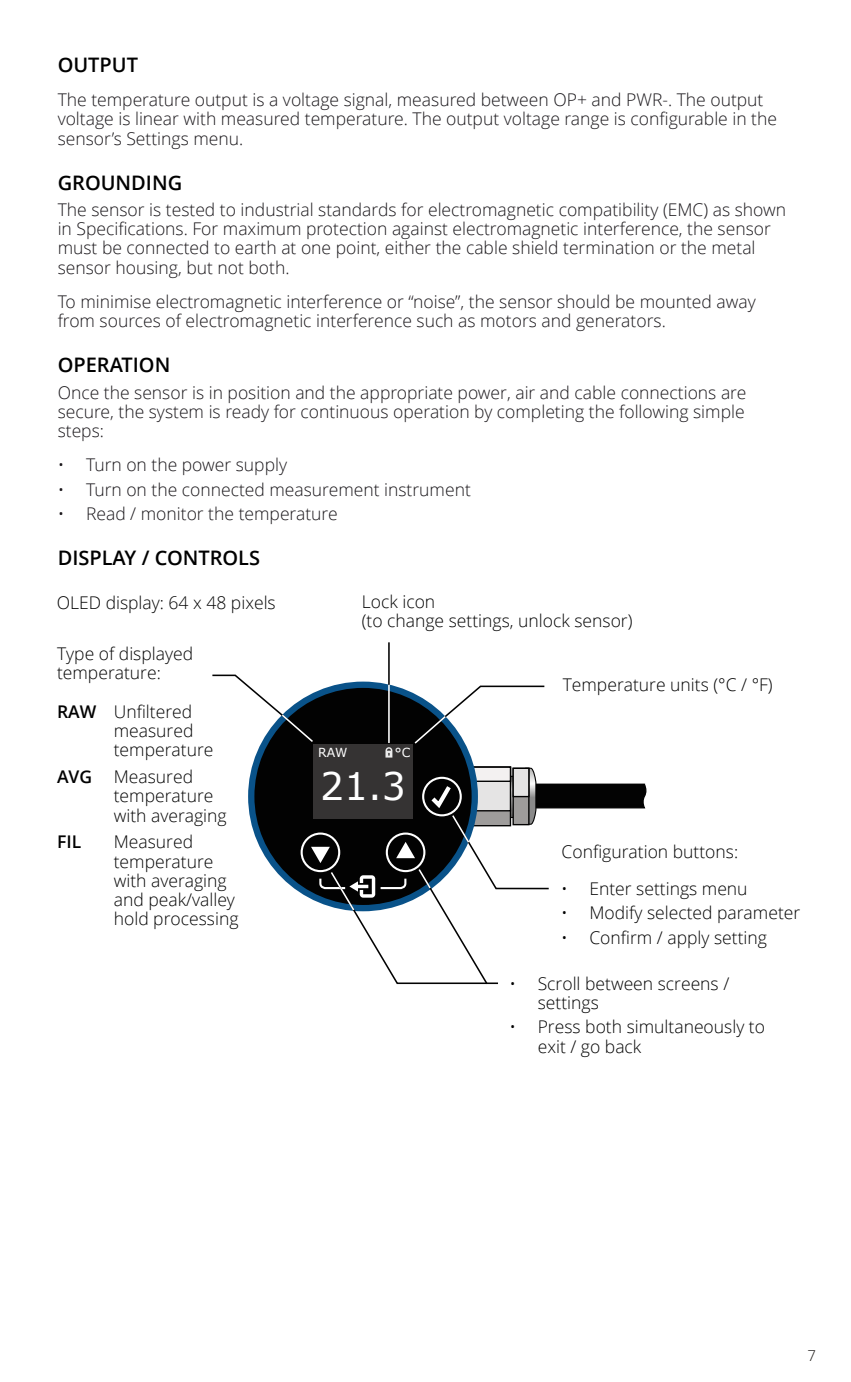
<style>
.page{position:relative;width:851px;height:1382px;background:#fff}
.page>*{position:absolute;margin:0;border:0;box-sizing:border-box;transform-origin:0 0}
.t1{font:38px "MS Reference Sans Serif";color:#fff}
.t2{font:600 20px "Open Sans";color:#000}
.t3{font:300 17.5px/19.2px "Open Sans";color:#1a171b}
.t4{font:300 17.5px/19.2px "Open Sans";color:#020202}
.t5{font:600 17.5px "Open Sans";color:#020202}
.t6{font:300 15px "Open Sans";color:#1e1b19}
.t7{font:12.5px "MS Reference Sans Serif";color:#fff}
.s1{font-weight:600}
</style>
<div class="page">
<div style="left:465px;top:766px;width:46px;height:16px;background:#202020"></div>
<div style="left:253px;top:685px;width:223px;height:224px;background:#020202;border-radius:50%"></div>
<div style="left:313px;top:744px;width:100px;height:75px;background:#353333"></div>
<svg style="left:301px;top:834px;width:38px;height:37px"></svg>
<div style="left:300px;top:832px;width:40px;height:40px;border:2px solid #fff;border-radius:50%"></div>
<svg style="left:311px;top:767px;width:335px;height:218px"></svg>
<svg style="left:411px;top:685px;width:134px;height:61px"></svg>
<svg style="left:212px;top:674px;width:104px;height:70px"></svg>
<hr style="left:388px;top:685px;width:1px;height:58px;background:#fff">
<hr style="left:388px;top:642px;width:1px;height:43px;background:#020202">
<svg style="left:385px;top:747px;width:7px;height:11px"></svg>
<p class="t2" style="left:58px;top:57px;width:82px">OUTPUT</p>
<p class="t3" style="left:58px;top:92px;width:720px">The temperature output is a voltage signal, measured between OP+ and PWR-. The output voltage is linear with measured temperature. The output voltage range is configurable in the sensor’s Settings menu.</p>
<p class="t2" style="left:58px;top:174px;width:126px">GROUNDING</p>
<p class="t3" style="left:58px;top:202px;width:729px">The sensor is tested to industrial standards for electromagnetic compatibility (EMC) as shown in Specifications. For maximum protection against electromagnetic interference, the sensor must be connected to earth at one point, either the cable shield termination or the metal sensor housing, but not both.</p>
<p class="t3" style="left:58px;top:294px;width:699px">To minimise electromagnetic interference or “noise”, the sensor should be mounted away from sources of electromagnetic interference such as motors and generators.</p>
<p class="t2" style="left:58px;top:357px;width:114px">OPERATION</p>
<p class="t3" style="left:58px;top:384px;width:690px;text-align:justify">Once the sensor is in position and the appropriate power, air and cable connections are secure, the system is ready for continuous operation by completing the following simple steps:</p>
<p class="t3" style="left:58px;top:457px;width:231px">• Turn on the power supply</p>
<p class="t3" style="left:58px;top:481px;width:414px">• Turn on the connected measurement instrument</p>
<p class="t3" style="left:58px;top:506px;width:281px">• Read / monitor the temperature</p>
<p class="t2" style="left:58px;top:550px;width:204px">DISPLAY / CONTROLS</p>
<p class="t4" style="left:57px;top:595px;width:220px">OLED display: 64 x 48 pixels</p>
<p class="t4" style="left:57px;top:646px;width:138px">Type of displayed temperature:</p>
<p class="t4" style="left:114px;top:704px;width:101px;text-indent:-57px"><span class="s1">RAW</span> Unfiltered measured temperature</p>
<p class="t4" style="left:114px;top:769px;width:114px;text-indent:-57px"><span class="s1">AVG</span> Measured temperature with averaging</p>
<p class="t5" style="left:57px;top:835px;width:26px">FIL</p>
<p class="t4" style="left:114px;top:834px;width:126px">Measured temperature with averaging and peak/valley hold processing</p>
<p class="t4" style="left:362px;top:594px;width:272px">Lock icon<br>(to change settings, unlock sensor)</p>
<p class="t7" style="left:318px;top:747px;width:31px">RAW</p>
<p class="t7" style="left:395px;top:747px;width:17px">°C</p>
<h1 class="t1" style="left:320px;top:771px;width:87px">21.3</h1>
<p class="t4" style="left:562px;top:676px;width:211px">Temperature units (°C / °F)</p>
<p class="t4" style="left:561px;top:844px;width:178px">Configuration buttons:</p>
<p class="t4" style="left:561px;top:881px;width:188px">• Enter settings menu</p>
<p class="t4" style="left:561px;top:905px;width:241px">• Modify selected parameter</p>
<p class="t4" style="left:561px;top:929px;width:207px">• Confirm / apply setting</p>
<p class="t4" style="left:537px;top:976px;width:193px;text-indent:-28px">• Scroll between screens / settings</p>
<p class="t4" style="left:537px;top:1019px;width:229px;text-indent:-28px">• Press both simultaneously to exit / go back</p>
<p class="t6" style="left:807px;top:1349px;width:10px">7</p>
</div>
